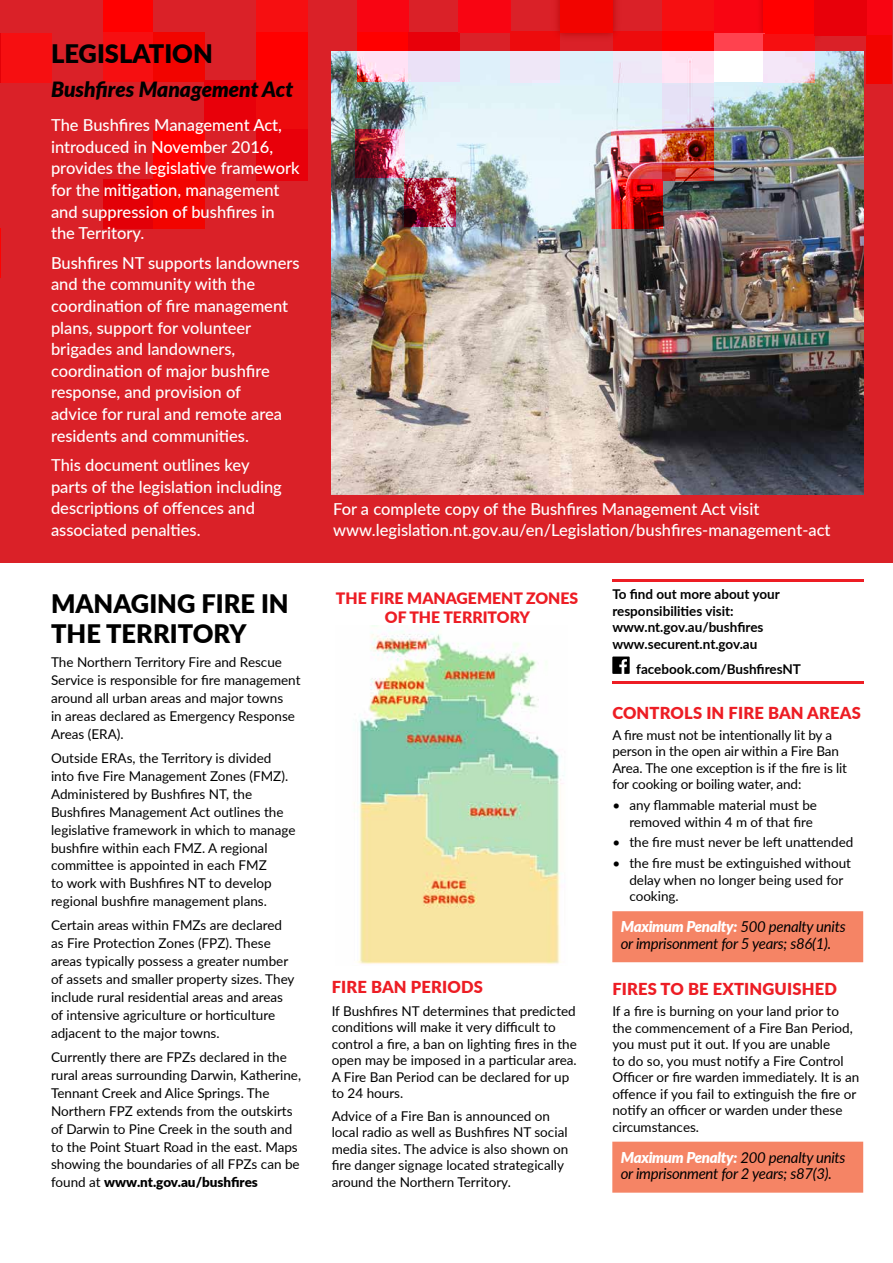
<style>
.page{position:relative;width:893px;height:1263px;background:#fff}
.page>*{position:absolute;margin:0;border:0;box-sizing:border-box;transform-origin:0 0}
.t1{font:900 25.5px/29.8px "Lato";color:#000}
.t2{font:italic 900 21px "Lato";color:#000}
.t3{font:500 16.5px/21.6px "Lato";color:#fff}
.t4{font:900 16.5px "Lato";letter-spacing:.01em;color:#ed1d24}
.t5{font:900 15.75px/19.5px "Lato";color:#ed1d24;text-align:center}
.t6{font:italic 15px/16.5px "Lato";letter-spacing:-.02em;color:#000}
.t7{font:13.5px/17.9px "Lato";color:#000}
.t8{font:700 13.5px/16.5px "Lato";color:#000}
.t9{font:900 13.5px "Lato";letter-spacing:-.005em;color:#000}
.s1{font-weight:400}
.s2{font-weight:900;color:#fff}
</style>
<div class="page">
<div style="left:0;top:0;width:893px;height:563px;background:#da2128"></div>
<img style="left:332px;top:51px;width:531px;height:444px">
<div style="left:103px;top:0;width:50px;height:34px;background:#f00"></div>
<div style="left:256px;top:0;width:52px;height:32px;background:#f60f11"></div>
<div style="left:357px;top:0;width:51px;height:32px;background:#f80512"></div>
<div style="left:713px;top:0;width:50px;height:33px;background:#f80512"></div>
<div style="left:865px;top:0;width:27px;height:35px;background:#f80512"></div>
<img style="left:760px;top:0;width:66px;height:45px">
<div style="left:763px;top:0;width:52px;height:34px;background:#f00"></div>
<div style="left:103px;top:32px;width:50px;height:50px;background:#f60f11"></div>
<div style="left:103px;top:179px;width:50px;height:50px;background:#e30007"></div>
<div style="left:153px;top:32px;width:51px;height:50px;background:#f20400"></div>
<div style="left:662px;top:0;width:51px;height:33px;background:#f60f11"></div>
<div style="left:204px;top:81px;width:52px;height:49px;background:#e8000a"></div>
<svg style="left:713px;top:33px;width:51px;height:49px;background:#ffb8bd"></svg>
<div style="left:256px;top:32px;width:52px;height:50px;background:#f00"></div>
<div style="left:256px;top:81px;width:52px;height:49px;background:#ed0b0d"></div>
<div style="left:256px;top:129px;width:52px;height:51px;background:#e8000a"></div>
<svg style="left:763px;top:34px;width:51px;height:49px;background:#f499a5"></svg>
<div style="left:814px;top:0;width:53px;height:35px;background:#e8000a"></div>
<svg style="left:357px;top:32px;width:51px;height:50px;background:#fc7f89"></svg>
<hr style="left:0;top:228px;width:1px;height:50px;background:#f00">
<img style="left:611px;top:129px;width:51px;height:50px">
<svg style="left:408px;top:32px;width:51px;height:50px;background:#e98b9c"></svg>
<svg style="left:355px;top:129px;width:50px;height:49px;background:#a4475d"></svg>
<svg style="left:611px;top:179px;width:51px;height:50px;background:#b81316"></svg>
<img style="left:405px;top:178px;width:51px;height:48px">
<img style="left:662px;top:130px;width:51px;height:50px">
<div style="left:0;top:33px;width:51px;height:50px;background:#f60f11"></div>
<hr style="left:0;top:33px;width:1px;height:50px;background:#9c0017">
<svg style="left:662px;top:83px;width:51px;height:47px;background:#ded4e9"></svg>
<svg style="left:613px;top:32px;width:49px;height:51px;background:#ed9ca7"></svg>
<div style="left:153px;top:130px;width:51px;height:50px;background:#f00"></div>
<div style="left:153px;top:179px;width:51px;height:50px;background:#f20400"></div>
<svg style="left:662px;top:32px;width:51px;height:51px;background:#ff8e98"></svg>
<div style="left:458px;top:0;width:52px;height:33px;background:#f80512"></div>
<svg style="left:510px;top:32px;width:50px;height:51px;background:#ee9ba7"></svg>
<div style="left:867px;top:35px;width:25px;height:49px;background:#f20400"></div>
<img style="left:550px;top:0;width:73px;height:44px">
<div style="left:560px;top:0;width:53px;height:33px;background:#f20400"></div>
<hr style="left:612px;top:579px;width:252px;height:3px;background:#ed1d24">
<hr style="left:612px;top:681px;width:252px;height:2px;background:#ed1d24">
<img style="left:354px;top:625px;width:210px;height:339px">
<svg style="left:612px;top:656px;width:18px;height:18px"></svg>
<div style="left:612px;top:911px;width:251px;height:51px;background:#f58465"></div>
<div style="left:612px;top:1142px;width:251px;height:51px;background:#f58465"></div>
<p class="t1" style="left:51px;top:38px;width:163px">LEGISLATION</p>
<p class="t2" style="left:51px;top:73px;width:244px">Bushfires Management Act</p>
<p class="t3" style="left:51px;top:114px;width:250px">The Bushfires Management Act, introduced in November 2016, provides the legislative framework for the mitigation, management and suppression of bushfires in the Territory.</p>
<p class="t3" style="left:51px;top:251px;width:250px">Bushfires NT supports landowners and the community with the coordination of fire management plans, support for volunteer brigades and landowners, coordination of major bushfire response, and provision of<br>advice for rural and remote area residents and communities.</p>
<p class="t3" style="left:51px;top:453px;width:232px">This document outlines key parts of the legislation including descriptions of offences and associated penalties.</p>
<p class="t1" style="left:51px;top:588px;width:239px">MANAGING FIRE IN<br>THE TERRITORY</p>
<p class="t7" style="left:51px;top:653px;width:233px">The Northern Territory Fire and Rescue</p>
<p class="t7" style="left:51px;top:671px;width:251px">Service is responsible for fire management around all urban areas and major towns<br>in areas declared as Emergency Response</p>
<p class="t7" style="left:51px;top:721px;width:222px;line-height:24.3px">Areas (ERA).<br>Outside ERAs, the Territory is divided</p>
<p class="t7" style="left:51px;top:766px;width:246px">into five Fire Management Zones (FMZ).<br>Administered by Bushfires NT, the Bushfires Management Act outlines the legislative framework in which to manage bushfire within each FMZ. A regional committee is appointed in each FMZ<br>to work with Bushfires NT to develop regional bushfire management plans.</p>
<p class="t7" style="left:51px;top:916px;width:245px">Certain areas within FMZs are declared as Fire Protection Zones (FPZ). These areas typically possess a greater number of assets and smaller property sizes. They include rural residential areas and areas of intensive agriculture or horticulture adjacent to the major towns.</p>
<p class="t7" style="left:51px;top:1048px;width:252px">Currently there are FPZs declared in the rural areas surrounding Darwin, Katherine, Tennant Creek and Alice Springs. The Northern FPZ extends from the outskirts of Darwin to Pine Creek in the south and to the Point Stuart Road in the east. Maps showing the boundaries of all FPZs can be</p>
<p class="t9" style="left:51px;top:1172px;width:208px"><span class="s1">found at</span> www.nt.gov.au/bushfires</p>
<p class="t3" style="left:333px;top:498px;width:499px;line-height:21px">For a complete copy of the Bushfires Management Act visit www.legislation.nt.gov.au/en/Legislation/bushfires-management-act</p>
<p class="t5" style="left:336px;top:588px;width:244px">THE FIRE MANAGEMENT ZONES<br>OF THE TERRITORY</p>
<p class="t4" style="left:332px;top:974px;width:153px">FIRE BAN PERIODS</p>
<p class="t7" style="left:332px;top:1002px;width:247px;line-height:16.5px">If Bushfires NT determines that predicted conditions will make it very difficult to control a fire, a ban on lighting fires in the open may be imposed in a particular area.<br>A Fire Ban Period can be declared for up</p>
<p class="t7" style="left:332px;top:1084px;width:73px">to 24 hours.</p>
<p class="t7" style="left:332px;top:1107px;width:238px;line-height:16.5px">Advice of a Fire Ban is announced on local radio as well as Bushfires NT social media sites. The advice is also shown on fire danger signage located strategically</p>
<p class="t7" style="left:332px;top:1172px;width:181px">around the Northern Territory.</p>
<p class="t8" style="left:612px;top:586px;width:169px">To find out more about your responsibilities visit: www.nt.gov.au/bushfires www.securent.nt.gov.au</p>
<h5 class="t8" style="left:636px;top:660px;width:166px">facebook.com/BushfiresNT</h5>
<p class="t4" style="left:612px;top:701px;width:250px">CONTROLS IN FIRE BAN AREAS</p>
<p class="t7" style="left:612px;top:726px;width:236px;line-height:16.5px">A fire must not be intentionally lit by a person in the open air within a Fire Ban Area. The one exception is if the fire is lit for cooking or boiling water, and:</p>
<p class="t7" style="left:629px;top:796px;width:189px;line-height:16.5px;text-indent:-17px">• any flammable material must be removed within 4 m of that fire</p>
<p class="t7" style="left:612px;top:833px;width:243px">• the fire must never be left unattended</p>
<p class="t7" style="left:629px;top:854px;width:223px;line-height:16.5px;text-indent:-17px">• the fire must be extinguished without delay when no longer being used for cooking.</p>
<p class="t6" style="left:621px;top:918px;width:226px"><span class="s2">Maximum Penalty:</span> 500 penalty units or imprisonment for 5 years; s86(1).</p>
<p class="t4" style="left:612px;top:977px;width:226px">FIRES TO BE EXTINGUISHED</p>
<p class="t7" style="left:612px;top:1002px;width:249px;line-height:16.5px">If a fire is burning on your land prior to the commencement of a Fire Ban Period, you must put it out. If you are unable<br>to do so, you must notify a Fire Control Officer or fire warden immediately. It is an offence if you fail to extinguish the fire or notify an officer or warden under these circumstances.</p>
<p class="t6" style="left:621px;top:1148px;width:226px"><span class="s2">Maximum Penalty:</span> 200 penalty units or imprisonment for 2 years; s87(3).</p>
</div>
